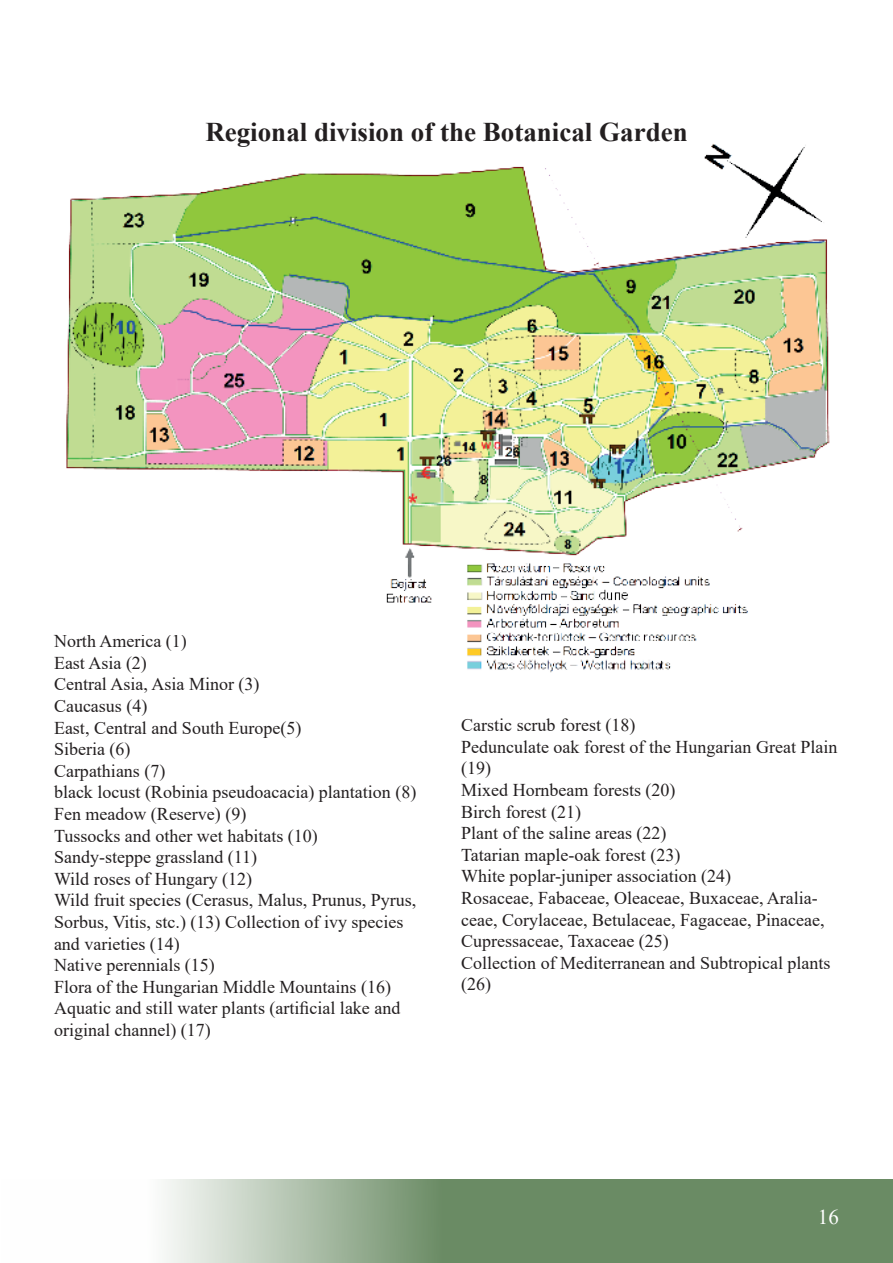
<style>
.page{position:relative;width:893px;height:1263px;background:#fff}
.page>*{position:absolute;margin:0;border:0;box-sizing:border-box;transform-origin:0 0}
.t1{font:700 27px "Times New Roman";color:#231f20}
.t2{font:21px "Times New Roman";color:#fff}
.t3{font:18px/21.6px "Times New Roman";color:#231f20}
</style>
<div class="page">
<svg style="left:164px;top:1179px;width:729px;height:84px;background:#849f7f"></svg>
<img style="left:66px;top:143px;width:764px;height:530px">
<div style="left:62px;top:480px;width:311px;height:155px;background:#fff"></div>
<h1 class="t1" style="left:205px;top:113px;width:484px">Regional division of the Botanical Garden</h1>
<p class="t3" style="left:54px;top:630px;width:364px">North America (1)<br>East Asia (2)<br>Central Asia, Asia Minor (3)<br>Caucasus (4)<br>East, Central and South Europe(5)<br>Siberia (6)<br>Carpathians (7)<br>black locust (Robinia pseudoacacia) plantation (8)<br>Fen meadow (Reserve) (9)<br>Tussocks and other wet habitats (10)<br>Sandy-steppe grassland (11)<br>Wild roses of Hungary (12)<br>Wild fruit species (Cerasus, Malus, Prunus, Pyrus,<br>Sorbus, Vitis, stc.) (13) Collection of ivy species and varieties (14)<br>Native perennials (15)<br>Flora of the Hungarian Middle Mountains (16)<br>Aquatic and still water plants (artificial lake and original channel) (17)</p>
<p class="t3" style="left:461px;top:714px;width:378px">Carstic scrub forest (18)<br>Pedunculate oak forest of the Hungarian Great Plain (19)<br>Mixed Hornbeam forests (20)<br>Birch forest (21)<br>Plant of the saline areas (22)<br>Tatarian maple-oak forest (23)<br>White poplar-juniper association (24)<br>Rosaceae, Fabaceae, Oleaceae, Buxaceae, Aralia&shy;ceae, Corylaceae, Betulaceae, Fagaceae, Pinaceae,<br>Cupressaceae, Taxaceae (25)<br>Collection of Mediterranean and Subtropical plants (26)</p>
<p class="t2" style="left:818px;top:1202px;width:22px">16</p>
</div>
